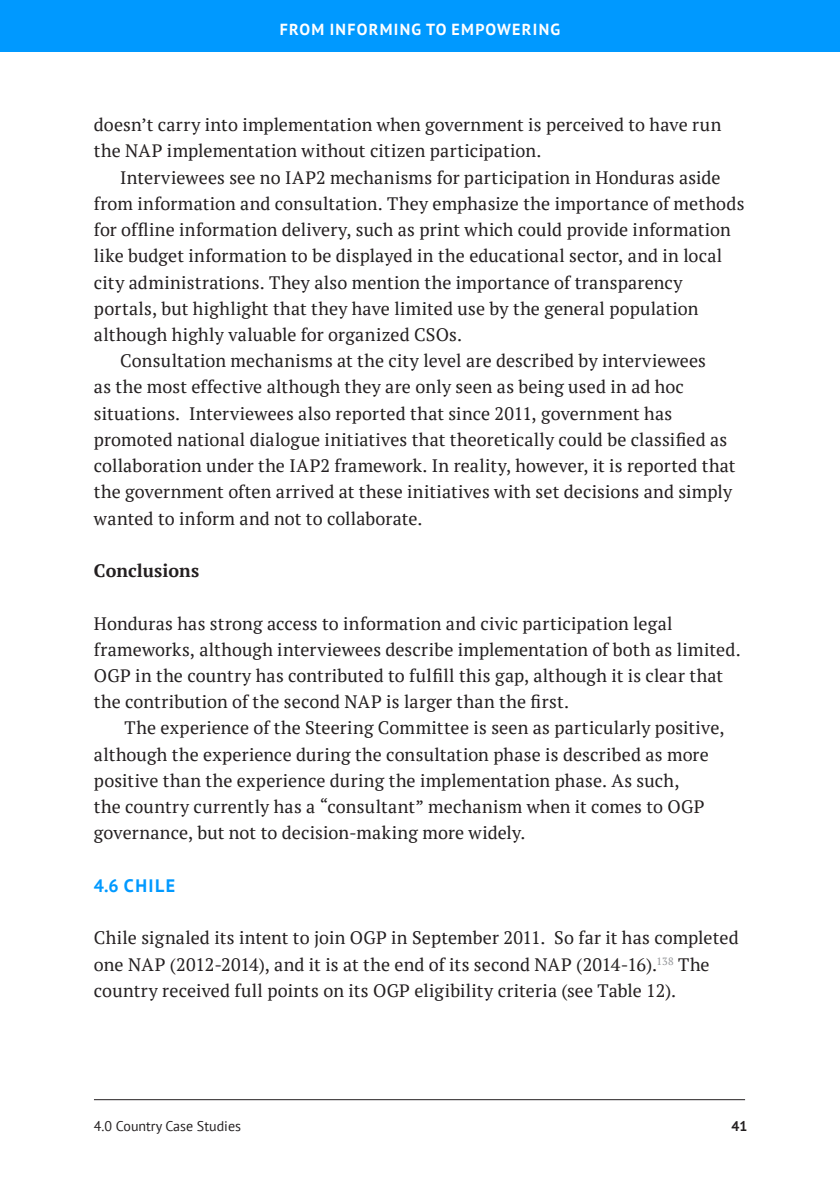
<style>
.page{position:relative;width:840px;height:1191px;background:#fff}
.page>*{position:absolute;margin:0;border:0;box-sizing:border-box;transform-origin:0 0}
.First_Paragraph{font:18px/26.2px "PT Serif";letter-spacing:.01em;color:#231f20}
.Heading_4{font:700 18px "PT Serif";color:#231f20}
.Heading_3{font:700 18px "PT Sans";letter-spacing:.08em;color:#09f}
.t1{font:700 16px "PT Sans";letter-spacing:.08em;color:#fff}
.t2{font:14px "PT Sans";color:#231f20}
.t3{font:700 14px "PT Sans";color:#231f20}
</style>
<div class="page">
<div style="left:0;top:0;width:839px;height:52px;background:#09f"></div>
<hr style="left:94px;top:1099px;width:650px;height:1px;background:#231f20">
<p class="t1" style="left:279px;top:18px;width:282px">FROM INFORMING TO EMPOWERING</p>
<p class="First_Paragraph" style="left:94px;top:111px;width:628px">doesn’t carry into implementation when government is perceived to have run the NAP implementation without citizen participation.</p>
<p class="First_Paragraph" style="left:94px;top:164px;width:651px;text-indent:26px">Interviewees see no IAP2 mechanisms for participation in Honduras aside from information and consultation. They emphasize the importance of methods for offline information delivery, such as print which could provide information like budget information to be displayed in the educational sector, and in local city administrations. They also mention the importance of transparency portals, but highlight that they have limited use by the general population although highly valuable for organized CSOs.</p>
<p class="First_Paragraph" style="left:94px;top:347px;width:642px;text-indent:26px">Consultation mechanisms at the city level are described by interviewees<br>as the most effective although they are only seen as being used in ad hoc situations. Interviewees also reported that since 2011, government has promoted national dialogue initiatives that theoretically could be classified as collaboration under the IAP2 framework. In reality, however, it is reported that the government often arrived at these initiatives with set decisions and simply wanted to inform and not to collaborate.</p>
<p class="Heading_4" style="left:94px;top:558px;width:107px">Conclusions</p>
<p class="First_Paragraph" style="left:94px;top:610px;width:648px">Honduras has strong access to information and civic participation legal frameworks, although interviewees describe implementation of both as limited.<br>OGP in the country has contributed to fulfill this gap, although it is clear that the contribution of the second NAP is larger than the first.</p>
<p class="First_Paragraph" style="left:94px;top:714px;width:631px;text-indent:31px">The experience of the Steering Committee is seen as particularly positive, although the experience during the consultation phase is described as more positive than the experience during the implementation phase. As such,<br>the country currently has a “consultant” mechanism when it comes to OGP governance, but not to decision-making more widely.</p>
<p class="Heading_3" style="left:94px;top:873px;width:83px">4.6 CHILE</p>
<p class="First_Paragraph" style="left:94px;top:924px;width:646px">Chile signaled its intent to join OGP in September 2011. So far it has completed one NAP (2012-2014), and it is at the end of its second NAP (2014-16).<sup>138</sup> The country received full points on its OGP eligibility criteria (see Table 12).</p>
<p class="t2" style="left:94px;top:1117px;width:148px">4.0 Country Case Studies</p>
<p class="t3" style="left:731px;top:1117px;width:17px">41</p>
</div>
